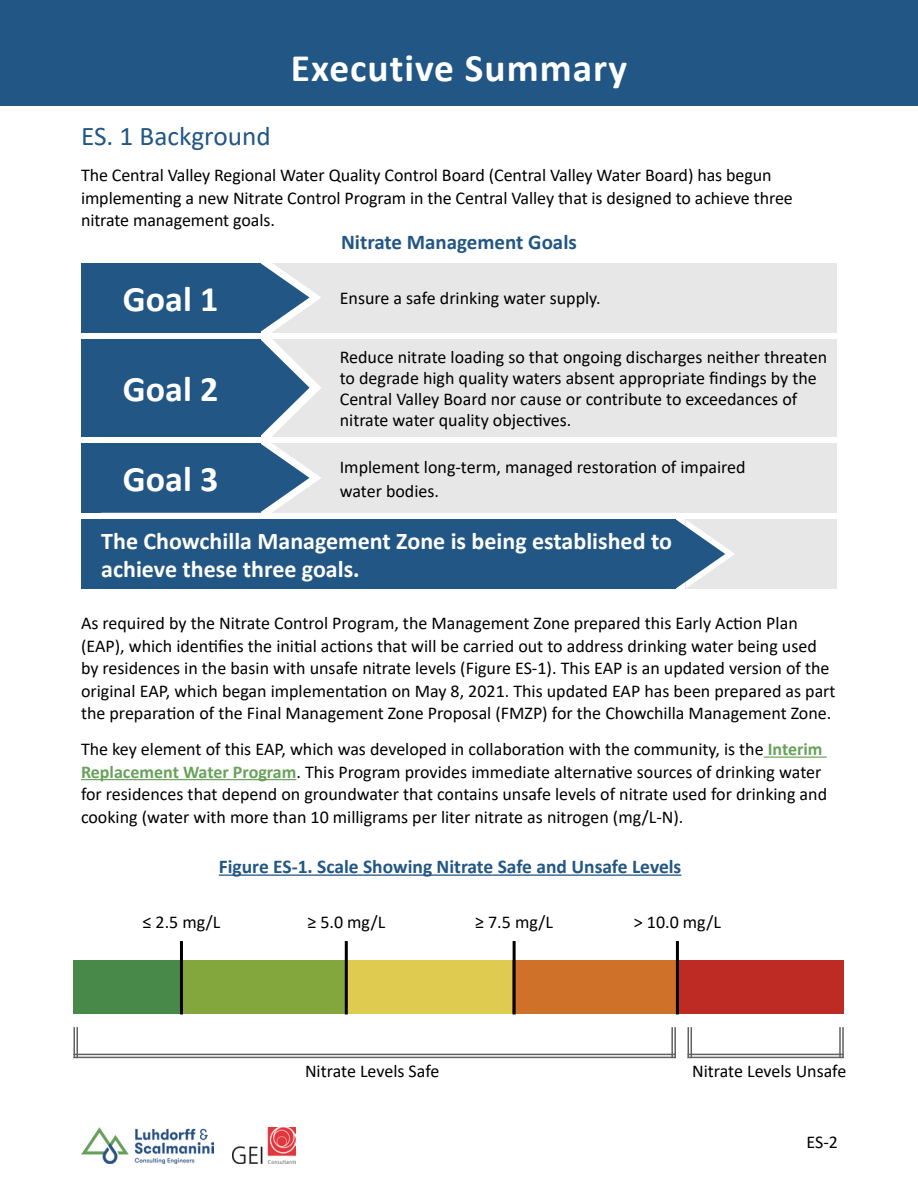
<style>
.page{position:relative;width:918px;height:1188px;background:#fff}
.page>*{position:absolute;margin:0;border:0;box-sizing:border-box;transform-origin:0 0}
.t1{font:700 39px "Calibri";letter-spacing:.025em;color:#fff}
.t2{font:700 36px "Calibri";color:#fff}
.t3{font:27px "Calibri";color:#225685}
.t4{font:700 24px/28.5px "Calibri";color:#fff}
.t5{font:700 21px "Calibri";color:#225685}
.t6{font:700 19.5px "Calibri";color:#225685}
.t7{font:18px/22.5px "Calibri";color:#000}
.s1{font-weight:700;color:#68a15a}
</style>
<div class="page">
<img style="left:81px;top:1128px;width:132px;height:35px">
<img style="left:232px;top:1128px;width:63px;height:35px">
<hr style="left:764px;top:757px;width:63px;height:1px;background:#68a15a">
<hr style="left:81px;top:779px;width:215px;height:1px;background:#68a15a">
<div style="left:0;top:0;width:918px;height:106px;background:#225685"></div>
<div style="left:272px;top:263px;width:565px;height:69px;background:#e7e7e7"></div>
<div style="left:81px;top:263px;width:179px;height:69px;background:#225685"></div>
<svg style="left:260px;top:263px;width:61px;height:69px"></svg>
<div style="left:272px;top:443px;width:565px;height:69px;background:#e7e7e7"></div>
<div style="left:81px;top:443px;width:179px;height:69px;background:#225685"></div>
<svg style="left:260px;top:443px;width:61px;height:69px"></svg>
<div style="left:686px;top:519px;width:151px;height:70px;background:#e7e7e7"></div>
<div style="left:81px;top:519px;width:595px;height:70px;background:#225685"></div>
<svg style="left:676px;top:519px;width:59px;height:70px"></svg>
<div style="left:272px;top:339px;width:565px;height:97px;background:#e7e7e7"></div>
<div style="left:81px;top:339px;width:179px;height:97px;background:#225685"></div>
<svg style="left:260px;top:339px;width:61px;height:97px"></svg>
<div style="left:74px;top:960px;width:107px;height:54px;background:#488848"></div>
<div style="left:180px;top:960px;width:166px;height:54px;background:#83a63d"></div>
<div style="left:346px;top:960px;width:167px;height:54px;background:#decb50"></div>
<div style="left:513px;top:960px;width:166px;height:54px;background:#cf7128"></div>
<div style="left:677px;top:960px;width:167px;height:54px;background:#be2b25"></div>
<hr style="left:180px;top:941px;width:3px;height:73px;background:#000">
<hr style="left:345px;top:941px;width:3px;height:73px;background:#000">
<hr style="left:513px;top:941px;width:3px;height:73px;background:#000">
<hr style="left:676px;top:941px;width:3px;height:73px;background:#000">
<hr style="left:74px;top:1054px;width:602px;height:1px;background:#616161">
<hr style="left:74px;top:1057px;width:602px;height:1px;background:#616161">
<hr style="left:74px;top:1027px;width:1px;height:31px;background:#616161">
<hr style="left:77px;top:1027px;width:1px;height:31px;background:#616161">
<hr style="left:671px;top:1027px;width:2px;height:31px;background:#616161">
<hr style="left:674px;top:1027px;width:2px;height:31px;background:#616161">
<hr style="left:688px;top:1054px;width:156px;height:1px;background:#616161">
<hr style="left:688px;top:1057px;width:156px;height:1px;background:#616161">
<hr style="left:688px;top:1027px;width:1px;height:31px;background:#616161">
<hr style="left:691px;top:1027px;width:1px;height:31px;background:#616161">
<hr style="left:839px;top:1027px;width:2px;height:31px;background:#616161">
<hr style="left:842px;top:1027px;width:2px;height:31px;background:#616161">
<hr style="left:219px;top:875px;width:462px;height:1px;background:#225685">
<h1 class="t1" style="left:291px;top:41px;width:338px">Executive Summary</h1>
<h3 class="t3" style="left:81px;top:118px;width:191px">ES. 1 Background</h3>
<p class="t7" style="left:81px;top:164px;width:713px">The Central Valley Regional Water Quality Control Board (Central Valley Water Board) has begun implementing a new Nitrate Control Program in the Central Valley that is designed to achieve three nitrate management goals.</p>
<p class="t5" style="left:341px;top:227px;width:237px">Nitrate Management Goals</p>
<h2 class="t2" style="left:123px;top:274px;width:97px">Goal 1</h2>
<p class="t7" style="left:340px;top:287px;width:263px">Ensure a safe drinking water supply.</p>
<h2 class="t2" style="left:123px;top:364px;width:97px">Goal 2</h2>
<p class="t7" style="left:340px;top:346px;width:489px;line-height:21px">Reduce nitrate loading so that ongoing discharges neither threaten to degrade high quality waters absent appropriate findings by the Central Valley Board nor cause or contribute to exceedances of nitrate water quality objectives.</p>
<p class="t7" style="left:340px;top:455px;width:407px">Implement long-term, managed restoration of impaired</p>
<h2 class="t2" style="left:123px;top:454px;width:97px">Goal 3</h2>
<p class="t7" style="left:340px;top:479px;width:101px">water bodies.</p>
<h3 class="t4" style="left:101px;top:526px;width:572px">The Chowchilla Management Zone is being established to achieve these three goals.</h3>
<p class="t7" style="left:81px;top:611px;width:756px">As required by the Nitrate Control Program, the Management Zone prepared this Early Action Plan (EAP), which identifies the initial actions that will be carried out to address drinking water being used by residences in the basin with unsafe nitrate levels (Figure ES-1). This EAP is an updated version of the original EAP, which began implementation on May 8, 2021. This updated EAP has been prepared as part the preparation of the Final Management Zone Proposal (FMZP) for the Chowchilla Management Zone.</p>
<p class="t7" style="left:81px;top:737px;width:748px">The key element of this EAP, which was developed in collaboration with the community, is the <span class="s1">Interim Replacement Water Program</span>. This Program provides immediate alternative sources of drinking water for residences that depend on groundwater that contains unsafe levels of nitrate used for drinking and cooking (water with more than 10 milligrams per liter nitrate as nitrogen (mg/L-N).</p>
<p class="t6" style="left:219px;top:853px;width:464px">Figure ES-1. Scale Showing Nitrate Safe and Unsafe Levels</p>
<p class="t7" style="left:143px;top:910px;width:79px">≤ 2.5 mg/L</p>
<p class="t7" style="left:307px;top:910px;width:79px">≥ 5.0 mg/L</p>
<p class="t7" style="left:475px;top:910px;width:79px">≥ 7.5 mg/L</p>
<p class="t7" style="left:634px;top:910px;width:89px">&gt; 10.0 mg/L</p>
<p class="t7" style="left:305px;top:1059px;width:136px">Nitrate Levels Safe</p>
<p class="t7" style="left:692px;top:1059px;width:156px">Nitrate Levels Unsafe</p>
<p class="t7" style="left:807px;top:1130px;width:33px">ES-2</p>
</div>
